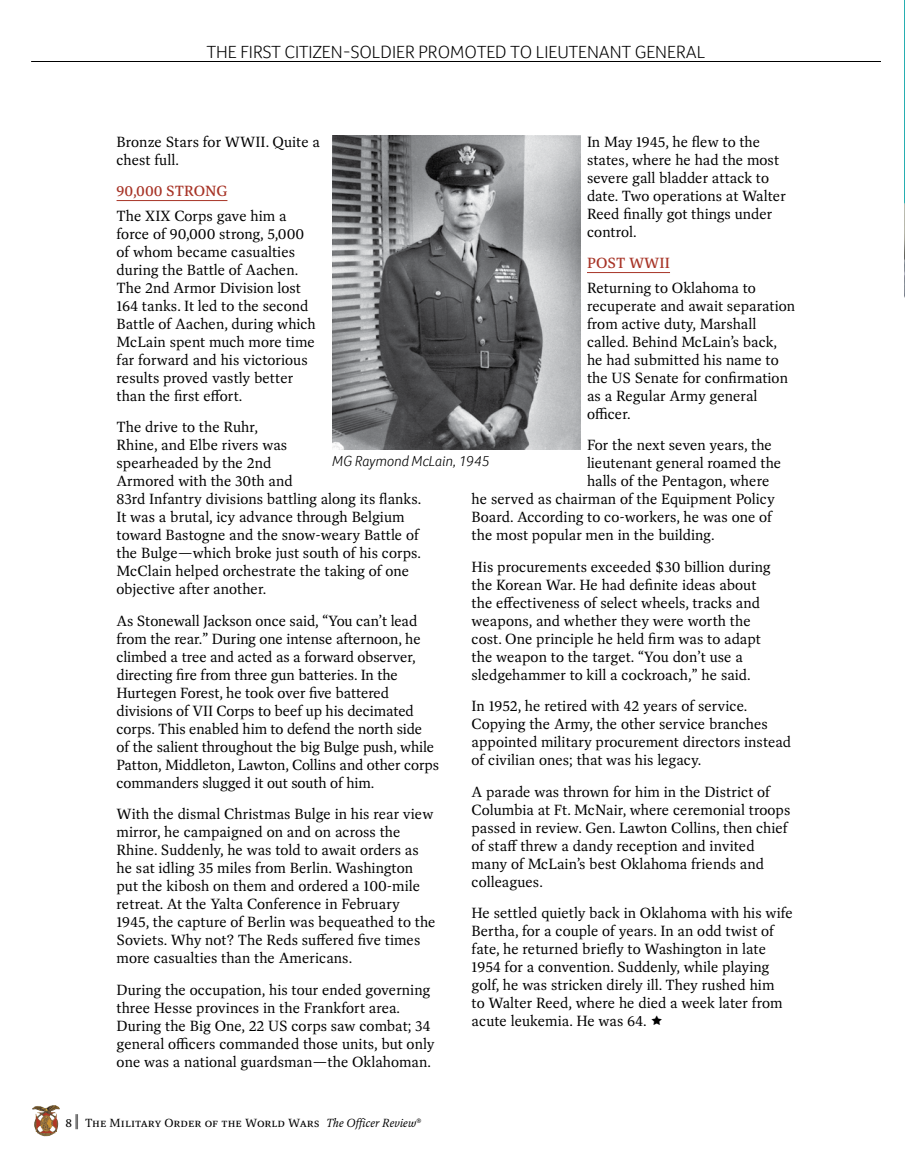
<style>
.page{position:relative;width:905px;height:1161px;background:#fff}
.page>*{position:absolute;margin:0;border:0;box-sizing:border-box;transform-origin:0 0}
.t1{font:300 18px "Foco";color:#000}
.t2{font:15px/18px "Dashiell Text";color:#000}
.t3{font:italic 300 15px "Foco";letter-spacing:.005em;color:#000}
.t4{font:500 15px "Dashiell Text";color:#a73326}
.t5{font:12px "Dashiell Text";letter-spacing:.005em;color:#000}
.s1{font-weight:500}
.s2{font-style:italic}
</style>
<div class="page">
<img style="left:32px;top:1105px;width:28px;height:31px">
<hr style="left:31px;top:61px;width:873px;height:1px;background:#000">
<div style="left:881px;top:56px;width:23px;height:17px;background:#fff"></div>
<svg style="left:904px;top:0;width:1px;height:298px"></svg>
<hr style="left:117px;top:200px;width:110px;height:1px;background:#a73326">
<hr style="left:587px;top:272px;width:83px;height:1px;background:#a73326">
<img style="left:332px;top:135px;width:248px;height:315px">
<p class="t1" style="left:207px;top:40px;width:500px">THE FIRST CITIZEN-SOLDIER PROMOTED TO LIEUTENANT GENERAL</p>
<p class="t2" style="left:117px;top:133px;width:205px">Bronze Stars for WWII. Quite a chest full.</p>
<p class="t4" style="left:117px;top:182px;width:112px">90,000 STRONG</p>
<p class="t2" style="left:117px;top:207px;width:201px">The XIX Corps gave him a force of 90,000 strong, 5,000 of whom became casualties during the Battle of Aachen.<br>The 2nd Armor Division lost<br>164 tanks. It led to the second<br>Battle of Aachen, during which<br>McLain spent much more time far forward and his victorious results proved vastly better than the first effort.</p>
<p class="t2" style="left:117px;top:418px;width:306px">The drive to the Ruhr,<br>Rhine, and Elbe rivers was<br>spearheaded by the 2nd<br>Armored with the 30th and<br>83rd Infantry divisions battling along its flanks.<br>It was a brutal, icy advance through Belgium toward Bastogne and the snow-weary Battle of the Bulge—which broke just south of his corps.<br>McClain helped orchestrate the taking of one objective after another.</p>
<p class="t2" style="left:117px;top:612px;width:324px">As Stonewall Jackson once said, “You can’t lead from the rear.” During one intense afternoon, he climbed a tree and acted as a forward observer, directing fire from three gun batteries. In the Hurtegen Forest, he took over five battered divisions of VII Corps to beef up his decimated corps. This enabled him to defend the north side of the salient throughout the big Bulge push, while Patton, Middleton, Lawton, Collins and other corps commanders slugged it out south of him.</p>
<p class="t2" style="left:117px;top:805px;width:320px">With the dismal Christmas Bulge in his rear view mirror, he campaigned on and on across the Rhine. Suddenly, he was told to await orders as he sat idling 35 miles from Berlin. Washington put the kibosh on them and ordered a 100-mile retreat. At the Yalta Conference in February 1945, the capture of Berlin was bequeathed to the Soviets. Why not? The Reds suffered five times more casualties than the Americans.</p>
<p class="t2" style="left:117px;top:981px;width:319px">During the occupation, his tour ended governing three Hesse provinces in the Frankfort area.<br>During the Big One, 22 US corps saw combat; 34 general officers commanded those units, but only one was a national guardsman—the Oklahoman.</p>
<p class="t2" style="left:587px;top:133px;width:200px">In May 1945, he flew to the states, where he had the most severe gall bladder attack to date. Two operations at Walter<br>Reed finally got things under control.</p>
<p class="t4" style="left:587px;top:254px;width:84px">POST WWII</p>
<p class="t2" style="left:587px;top:279px;width:210px">Returning to Oklahoma to recuperate and await separation from active duty, Marshall called. Behind McLain’s back, he had submitted his name to the US Senate for confirmation as a Regular Army general officer.</p>
<p class="t2" style="left:587px;top:436px;width:186px">For the next seven years, the</p>
<p class="t2" style="left:587px;top:454px;width:196px">lieutenant general roamed the</p>
<p class="t2" style="left:587px;top:472px;width:184px">halls of the Pentagon, where</p>
<p class="t2" style="left:471px;top:490px;width:305px">he served as chairman of the Equipment Policy</p>
<p class="t2" style="left:471px;top:508px;width:303px">Board. According to co-workers, he was one of</p>
<p class="t2" style="left:471px;top:526px;width:244px">the most popular men in the building.</p>
<p class="t2" style="left:471px;top:558px;width:300px">His procurements exceeded $30 billion during the Korean War. He had definite ideas about the effectiveness of select wheels, tracks and weapons, and whether they were worth the cost. One principle he held firm was to adapt the weapon to the target. “You don’t use a sledgehammer to kill a cockroach,” he said.</p>
<p class="t2" style="left:471px;top:697px;width:321px">In 1952, he retired with 42 years of service.<br>Copying the Army, the other service branches appointed military procurement directors instead of civilian ones; that was his legacy.</p>
<p class="t2" style="left:471px;top:783px;width:320px">A parade was thrown for him in the District of Columbia at Ft. McNair, where ceremonial troops passed in review. Gen. Lawton Collins, then chief of staff threw a dandy reception and invited many of McLain’s best Oklahoma friends and colleagues.</p>
<p class="t2" style="left:471px;top:904px;width:323px">He settled quietly back in Oklahoma with his wife Bertha, for a couple of years. In an odd twist of fate, he returned briefly to Washington in late 1954 for a convention. Suddenly, while playing golf, he was stricken direly ill. They rushed him<br>to Walter Reed, where he died a week later from acute leukemia. He was 64.</p>
<p class="t3" style="left:332px;top:451px;width:159px">MG Raymond McLain, 1945</p>
<p class="t5" style="left:66px;top:1115px;width:357px"><span class="s1">8</span> The Military Order of the World Wars <span class="s2">The Officer Review</span>®</p>
</div>
